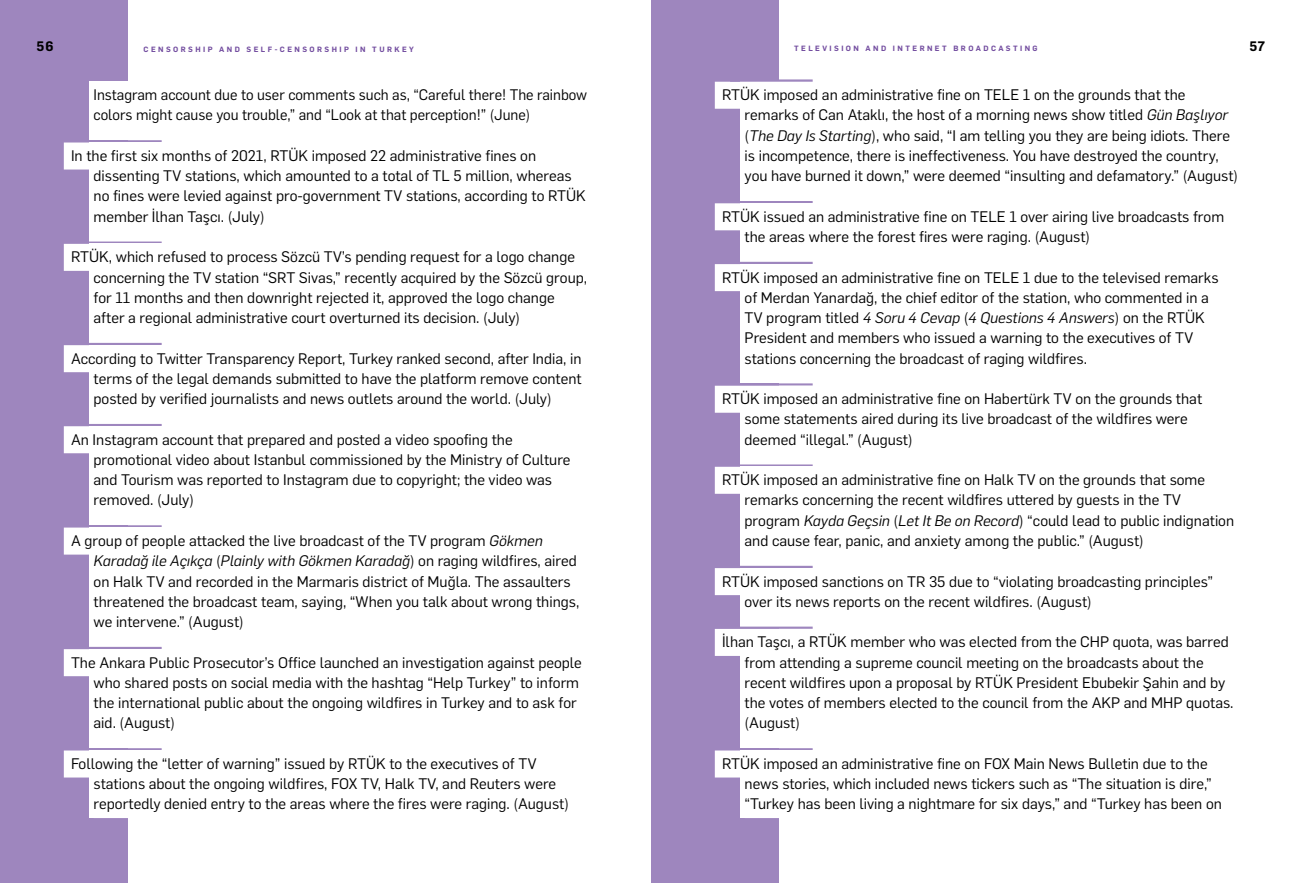
<style>
.page{position:relative;width:1302px;height:883px;background:#fff}
.page>*{position:absolute;margin:0;border:0;box-sizing:border-box;transform-origin:0 0}
.t1{font:15px/20.2px "Flama";color:#000}
.t2{font:600 13.5px "Flama";color:#000}
.t3{font:600 7.5px "Flama";letter-spacing:.325em;color:#724c9f}
.s1{font-style:italic}
</style>
<div class="page">
<div style="left:0;top:0;width:128px;height:882px;background:#9e86be"></div>
<div style="left:651px;top:0;width:127px;height:882px;background:#9e86be"></div>
<div style="left:89px;top:82px;width:498px;height:47px;background:#fff"></div>
<div style="left:89px;top:126px;width:498px;height:14px;background:#fff"></div>
<hr style="left:64px;top:140px;width:98px;height:2px;background:#9e86be">
<div style="left:89px;top:142px;width:498px;height:88px;background:#fff"></div>
<div style="left:64px;top:142px;width:475px;height:27px;background:#fff"></div>
<div style="left:89px;top:228px;width:498px;height:13px;background:#fff"></div>
<hr style="left:64px;top:241px;width:98px;height:3px;background:#9e86be">
<div style="left:89px;top:244px;width:498px;height:88px;background:#fff"></div>
<div style="left:64px;top:244px;width:514px;height:27px;background:#fff"></div>
<div style="left:89px;top:329px;width:498px;height:14px;background:#fff"></div>
<hr style="left:64px;top:343px;width:98px;height:2px;background:#9e86be">
<div style="left:89px;top:345px;width:498px;height:68px;background:#fff"></div>
<div style="left:64px;top:345px;width:521px;height:27px;background:#fff"></div>
<div style="left:89px;top:410px;width:498px;height:14px;background:#fff"></div>
<hr style="left:64px;top:424px;width:98px;height:2px;background:#9e86be">
<div style="left:89px;top:426px;width:498px;height:88px;background:#fff"></div>
<div style="left:64px;top:426px;width:452px;height:27px;background:#fff"></div>
<div style="left:89px;top:511px;width:498px;height:14px;background:#fff"></div>
<hr style="left:64px;top:525px;width:98px;height:2px;background:#9e86be">
<div style="left:89px;top:527px;width:498px;height:108px;background:#fff"></div>
<div style="left:64px;top:527px;width:482px;height:27px;background:#fff"></div>
<div style="left:89px;top:633px;width:498px;height:13px;background:#fff"></div>
<hr style="left:64px;top:646px;width:98px;height:3px;background:#9e86be">
<div style="left:89px;top:649px;width:498px;height:88px;background:#fff"></div>
<div style="left:64px;top:649px;width:521px;height:27px;background:#fff"></div>
<div style="left:89px;top:734px;width:498px;height:14px;background:#fff"></div>
<hr style="left:64px;top:748px;width:98px;height:2px;background:#9e86be">
<div style="left:89px;top:750px;width:498px;height:68px;background:#fff"></div>
<div style="left:64px;top:750px;width:476px;height:27px;background:#fff"></div>
<div style="left:740px;top:82px;width:497px;height:108px;background:#fff"></div>
<div style="left:714px;top:82px;width:474px;height:27px;background:#fff"></div>
<div style="left:740px;top:187px;width:497px;height:14px;background:#fff"></div>
<hr style="left:714px;top:201px;width:98px;height:2px;background:#9e86be">
<div style="left:740px;top:203px;width:497px;height:48px;background:#fff"></div>
<div style="left:714px;top:203px;width:513px;height:27px;background:#fff"></div>
<div style="left:740px;top:248px;width:497px;height:14px;background:#fff"></div>
<hr style="left:714px;top:262px;width:98px;height:2px;background:#9e86be">
<div style="left:740px;top:264px;width:497px;height:108px;background:#fff"></div>
<div style="left:714px;top:264px;width:507px;height:27px;background:#fff"></div>
<div style="left:740px;top:369px;width:497px;height:14px;background:#fff"></div>
<hr style="left:714px;top:383px;width:98px;height:2px;background:#9e86be">
<div style="left:740px;top:385px;width:497px;height:68px;background:#fff"></div>
<div style="left:714px;top:385px;width:491px;height:27px;background:#fff"></div>
<div style="left:740px;top:450px;width:497px;height:14px;background:#fff"></div>
<hr style="left:714px;top:464px;width:98px;height:2px;background:#9e86be">
<div style="left:740px;top:466px;width:497px;height:88px;background:#fff"></div>
<div style="left:714px;top:466px;width:494px;height:27px;background:#fff"></div>
<div style="left:740px;top:552px;width:497px;height:13px;background:#fff"></div>
<hr style="left:714px;top:565px;width:98px;height:3px;background:#9e86be">
<div style="left:740px;top:568px;width:497px;height:47px;background:#fff"></div>
<div style="left:714px;top:568px;width:502px;height:27px;background:#fff"></div>
<div style="left:740px;top:612px;width:497px;height:14px;background:#fff"></div>
<hr style="left:714px;top:626px;width:98px;height:2px;background:#9e86be">
<div style="left:740px;top:628px;width:497px;height:109px;background:#fff"></div>
<div style="left:714px;top:628px;width:518px;height:27px;background:#fff"></div>
<div style="left:740px;top:734px;width:497px;height:14px;background:#fff"></div>
<hr style="left:714px;top:748px;width:98px;height:2px;background:#9e86be">
<div style="left:740px;top:750px;width:497px;height:68px;background:#fff"></div>
<div style="left:714px;top:750px;width:497px;height:27px;background:#fff"></div>
<hr style="left:730px;top:79px;width:82px;height:3px;background:#9e86be">
<p class="t2" style="left:37px;top:37px;width:18px">56</p>
<p class="t3" style="left:144px;top:43px;width:272px">CENSORSHIP AND SELF-CENSORSHIP IN TURKEY</p>
<p class="t3" style="left:794px;top:43px;width:6px">C</p>
<p class="t3" style="left:808px;top:43px;width:257px">NSORSHIP AND SELF-CENSORSHIP IN TURKEY</p>
<p class="t2" style="left:1249px;top:37px;width:17px">57</p>
<p class="t1" style="left:94px;top:84px;width:495px">Instagram account due to user comments such as, “Careful there! The rainbow colors might cause you trouble,” and “Look at that perception!” (June)</p>
<p class="t1" style="left:94px;top:144px;width:493px;text-indent:-23px">In the first six months of 2021, RTÜK imposed 22 administrative fines on dissenting TV stations, which amounted to a total of TL 5 million, whereas no fines were levied against pro-government TV stations, according to RTÜK member İlhan Taşcı. (July)</p>
<p class="t1" style="left:94px;top:246px;width:495px;text-indent:-23px">RTÜK, which refused to process Sözcü TV’s pending request for a logo change concerning the TV station “SRT Sivas,” recently acquired by the Sözcü group, for 11 months and then downright rejected it, approved the logo change after a regional administrative court overturned its decision. (July)</p>
<p class="t1" style="left:94px;top:347px;width:489px;text-align:justify;text-indent:-23px">According to Twitter Transparency Report, Turkey ranked second, after India, in terms of the legal demands submitted to have the platform remove content posted by verified journalists and news outlets around the world. (July)</p>
<p class="t1" style="left:94px;top:428px;width:478px;text-indent:-23px">An Instagram account that prepared and posted a video spoofing the promotional video about Istanbul commissioned by the Ministry of Culture and Tourism was reported to Instagram due to copyright; the video was removed. (July)</p>
<p class="t1" style="left:94px;top:529px;width:487px;text-indent:-23px">A group of people attacked the live broadcast of the TV program <span class="s1">Gökmen Karadağ ile Açıkça</span> (<span class="s1">Plainly with Gökmen Karadağ</span>) on raging wildfires, aired on Halk TV and recorded in the Marmaris district of Muğla. The assaulters threatened the broadcast team, saying, “When you talk about wrong things, we intervene.” (August)</p>
<p class="t1" style="left:94px;top:651px;width:490px;text-indent:-23px">The Ankara Public Prosecutor’s Office launched an investigation against people who shared posts on social media with the hashtag “Help Turkey” to inform the international public about the ongoing wildfires in Turkey and to ask for aid. (August)</p>
<p class="t1" style="left:94px;top:752px;width:476px;text-indent:-23px">Following the “letter of warning” issued by RTÜK to the executives of TV stations about the ongoing wildfires, FOX TV, Halk TV, and Reuters were reportedly denied entry to the areas where the fires were raging. (August)</p>
<p class="t3" style="left:794px;top:43px;width:245px">TELEVISION AND INTERNET BROADCASTING</p>
<p class="t1" style="left:744px;top:84px;width:495px;text-indent:-23px">RTÜK imposed an administrative fine on TELE 1 on the grounds that the remarks of Can Ataklı, the host of a morning news show titled <span class="s1">Gün Başlıyor </span>(<span class="s1">The Day Is Starting</span>), who said, “I am telling you they are being idiots. There is incompetence, there is ineffectiveness. You have destroyed the country, you have burned it down,” were deemed “insulting and defamatory.” (August)</p>
<p class="t1" style="left:744px;top:205px;width:481px;text-indent:-23px">RTÜK issued an administrative fine on TELE 1 over airing live broadcasts from the areas where the forest fires were raging. (August)</p>
<p class="t1" style="left:744px;top:266px;width:475px;text-indent:-23px">RTÜK imposed an administrative fine on TELE 1 due to the televised remarks of Merdan Yanardağ, the chief editor of the station, who commented in a TV program titled <span class="s1">4 Soru 4 Cevap</span> (<span class="s1">4 Questions 4 Answers</span>) on the RTÜK President and members who issued a warning to the executives of TV stations concerning the broadcast of raging wildfires.</p>
<p class="t1" style="left:744px;top:387px;width:459px;text-indent:-23px">RTÜK imposed an administrative fine on Habertürk TV on the grounds that some statements aired during its live broadcast of the wildfires were deemed “illegal.” (August)</p>
<p class="t1" style="left:744px;top:468px;width:491px;text-indent:-23px">RTÜK imposed an administrative fine on Halk TV on the grounds that some remarks concerning the recent wildfires uttered by guests in the TV program <span class="s1">Kayda Geçsin</span> (<span class="s1">Let It Be on Record</span>) “could lead to public indignation and cause fear, panic, and anxiety among the public.” (August)</p>
<p class="t1" style="left:744px;top:570px;width:470px;text-indent:-23px">RTÜK imposed sanctions on TR 35 due to “violating broadcasting principles” over its news reports on the recent wildfires. (August)</p>
<p class="t1" style="left:744px;top:630px;width:490px;text-indent:-23px">İlhan Taşcı, a RTÜK member who was elected from the CHP quota, was barred from attending a supreme council meeting on the broadcasts about the recent wildfires upon a proposal by RTÜK President Ebubekir Şahin and by the votes of members elected to the council from the AKP and MHP quotas. (August)</p>
<p class="t1" style="left:744px;top:752px;width:478px;text-indent:-23px">RTÜK imposed an administrative fine on FOX Main News Bulletin due to the news stories, which included news tickers such as “The situation is dire,” “Turkey has been living a nightmare for six days,” and “Turkey has been on</p>
</div>
